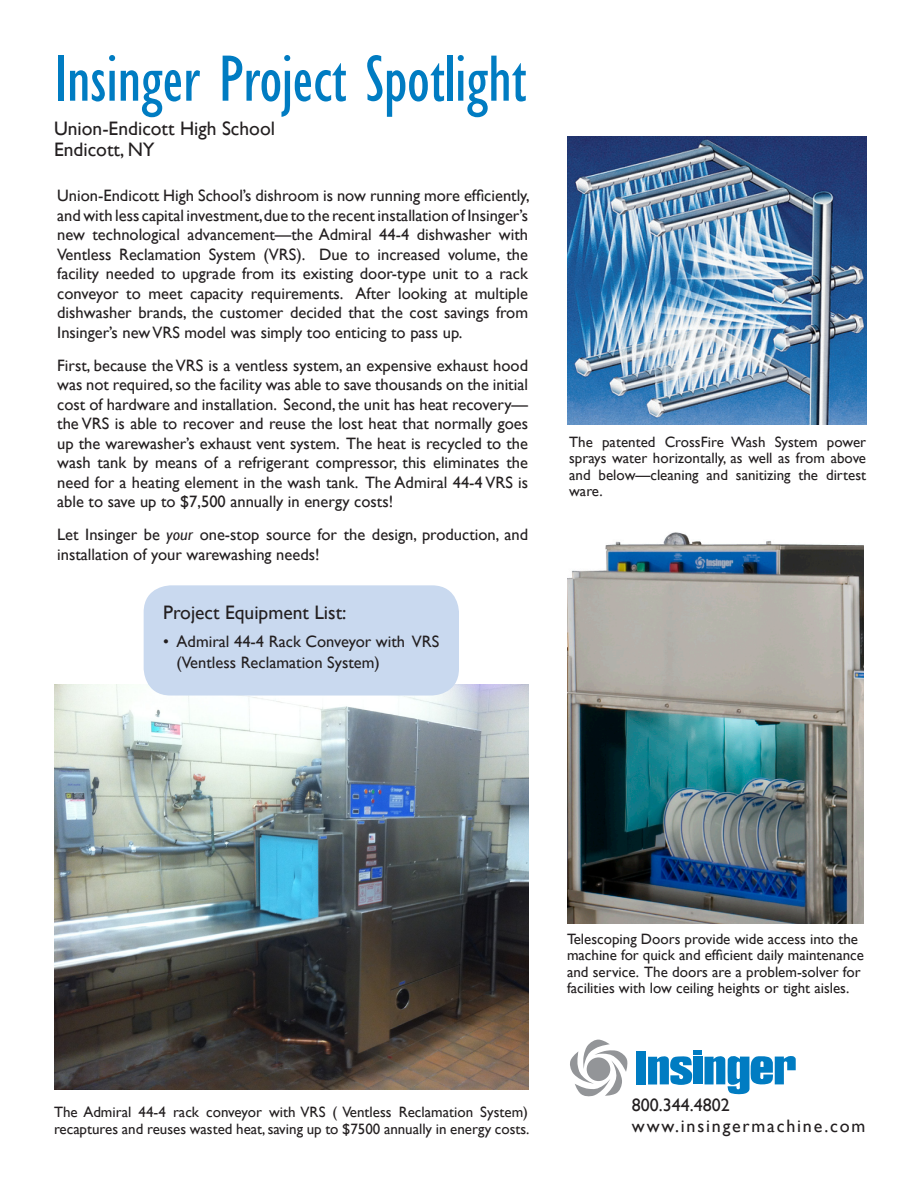
<style>
.page{position:relative;width:918px;height:1188px;background:#fff}
.page>*{position:absolute;margin:0;border:0;box-sizing:border-box;transform-origin:0 0}
.t1{font:condensed 67.5px "Gill Sans";letter-spacing:-.01em;color:#007cc2}
.t2{font:19.5px "Gill Sans";color:#231f20}
.t3{font:18px "Gill Sans";letter-spacing:.1em;color:#231f20}
.t4{font:18px "Gill Sans";color:#231f20}
.t5{font:16.5px/19.5px "Gill Sans";color:#231f20;text-align:justify}
.t6{font:15px/16.5px "Gill Sans";color:#231f20}
.s1{font-style:italic}
</style>
<div class="page">
<img style="left:54px;top:685px;width:474px;height:404px">
<img style="left:567px;top:137px;width:299px;height:287px">
<div style="left:637px;top:1051px;width:9px;height:33px;background:#007cc2"></div>
<svg style="left:648px;top:1051px;width:148px;height:44px"></svg>
<svg style="left:570px;top:1039px;width:58px;height:58px"></svg>
<img style="left:567px;top:532px;width:297px;height:392px">
<div style="left:144px;top:585px;width:315px;height:111px;background:#c9d9ef;border-radius:27px"></div>
<p class="t1" style="left:54px;top:39px;width:474px">Insinger Project Spotlight</p>
<p class="t2" style="left:54px;top:117px;width:223px">Union-Endicott High School</p>
<p class="t2" style="left:54px;top:138px;width:102px">Endicott, NY</p>
<p class="t5" style="left:57px;top:186px;width:474px">Union-Endicott High School’s dishroom is now running more efficiently, and with less capital investment,due to the recent installation of Insinger’s new technological advancement—the Admiral 44-4 dishwasher with Ventless Reclamation System (VRS). Due to increased volume, the facility needed to upgrade from its existing door-type unit to a rack conveyor to meet capacity requirements. After looking at multiple dishwasher brands, the customer decided that the cost savings from Insinger’s new VRS model was simply too enticing to pass up.</p>
<p class="t5" style="left:57px;top:356px;width:472px">First, because the VRS is a ventless system, an expensive exhaust hood was not required, so the facility was able to save thousands on the initial cost of hardware and installation. Second, the unit has heat recovery— the VRS is able to recover and reuse the lost heat that normally goes up the warewasher’s exhaust vent system. The heat is recycled to the wash tank by means of a refrigerant compressor, this eliminates the need for a heating element in the wash tank. The Admiral 44-4 VRS is able to save up to $7,500 annually in energy costs!</p>
<p class="t5" style="left:57px;top:525px;width:472px">Let Insinger be <span class="s1">your</span> one-stop source for the design, production, and installation of your warewashing needs!</p>
<p class="t2" style="left:163px;top:601px;width:185px">Project Equipment List:</p>
<p class="t5" style="left:177px;top:631px;width:264px;line-height:21px;text-indent:-14px">• Admiral 44-4 Rack Conveyor with VRS (Ventless Reclamation System)</p>
<p class="t6" style="left:569px;top:434px;width:299px;text-align:justify">The patented CrossFire Wash System power sprays water horizontally, as well as from above and below—cleaning and sanitizing the dirtest ware.</p>
<p class="t6" style="left:567px;top:931px;width:298px">Telescoping Doors provide wide access into the machine for quick and efficient daily maintenance and service. The doors are a problem-solver for facilities with low ceiling heights or tight aisles.</p>
<p class="t6" style="left:54px;top:1104px;width:477px">The Admiral 44-4 rack conveyor with VRS ( Ventless Reclamation System) recaptures and reuses wasted heat, saving up to $7500 annually in energy costs.</p>
<p class="t4" style="left:632px;top:1095px;width:99px">800.344.4802</p>
<p class="t3" style="left:632px;top:1116px;width:235px">www.insingermachine.com</p>
</div>
